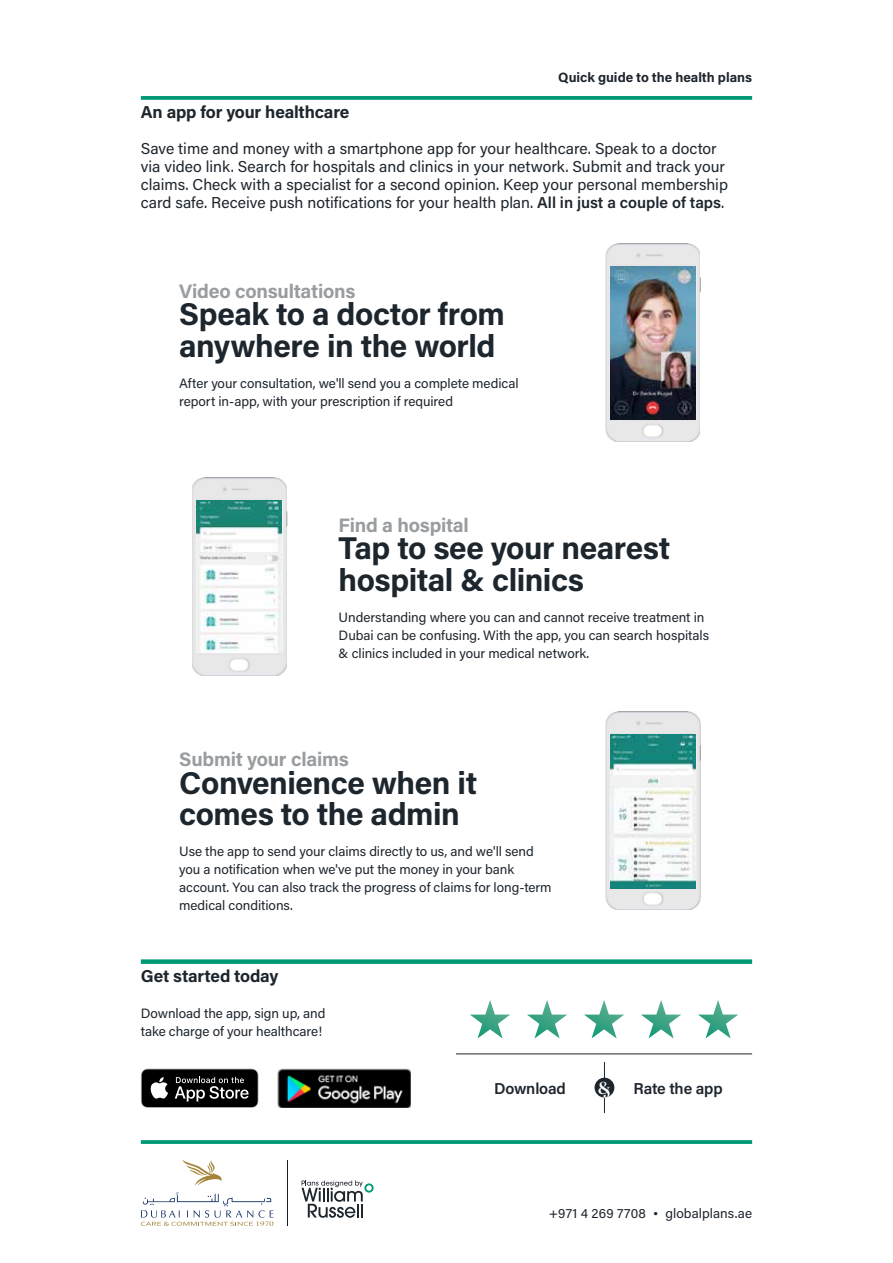
<style>
.page{position:relative;width:893px;height:1263px;background:#fff}
.page>*{position:absolute;margin:0;border:0;box-sizing:border-box;transform-origin:0 0}
.t1{font:700 31.5px/31.5px "Acumin Pro";letter-spacing:-.015em;color:#1d252d}
.t2{font:700 19.5px "Acumin Pro";letter-spacing:-.015em;color:#999da0}
.t3{font:700 17.25px "Acumin Pro";letter-spacing:-.01em;color:#1d252d}
.t4{font:700 17.25px "Abril Display";color:#fff}
.t5{font:15.75px/18px "Acumin Pro";color:#1d252d}
.t6{font:600 15.75px "Acumin Pro";letter-spacing:-.01em;color:#1d252d}
.t7{font:13.5px/18px "Acumin Pro";letter-spacing:-.005em;color:#1d252d}
.t8{font:700 13.5px "Acumin Pro";color:#1d252d}
.s1{font-weight:600}
</style>
<div class="page">
<svg style="left:141px;top:1140px;width:611px;height:4px;background:#119e7e"></svg>
<svg style="left:141px;top:96px;width:611px;height:4px;background:#109e7d"></svg>
<hr style="left:287px;top:1160px;width:1px;height:66px;background:#10202b">
<svg style="left:302px;top:1180px;width:72px;height:38px"></svg>
<svg style="left:182px;top:1160px;width:40px;height:25px"></svg>
<svg style="left:141px;top:1192px;width:132px;height:34px"></svg>
<svg style="left:470px;top:1000px;width:40px;height:38px"></svg>
<svg style="left:527px;top:1000px;width:40px;height:38px"></svg>
<svg style="left:584px;top:1000px;width:40px;height:38px"></svg>
<svg style="left:641px;top:1000px;width:40px;height:38px"></svg>
<svg style="left:698px;top:1000px;width:40px;height:38px"></svg>
<img style="left:192px;top:478px;width:95px;height:198px">
<img style="left:196px;top:501px;width:86px;height:152px">
<svg style="left:286px;top:511px;width:1px;height:15px"></svg>
<img style="left:606px;top:244px;width:94px;height:198px">
<img style="left:610px;top:267px;width:85px;height:153px">
<svg style="left:700px;top:277px;width:1px;height:15px"></svg>
<img style="left:606px;top:712px;width:94px;height:198px">
<img style="left:610px;top:735px;width:85px;height:153px">
<svg style="left:700px;top:745px;width:1px;height:16px"></svg>
<div style="left:141px;top:959px;width:611px;height:5px;background:#029876"></div>
<img style="left:278px;top:1068px;width:133px;height:40px">
<svg style="left:141px;top:1068px;width:118px;height:40px;background:#363636"></svg>
<hr style="left:456px;top:1053px;width:296px;height:1px;background:#1d252d">
<hr style="left:604px;top:1062px;width:1px;height:51px;background:#1d252d">
<div style="left:595px;top:1078px;width:19px;height:19px;background:#1d252d;border-radius:50%"></div>
<p class="t3" style="left:141px;top:100px;width:210px">An app for your healthcare</p>
<p class="t8" style="left:558px;top:68px;width:195px">Quick guide to the health plans</p>
<p class="t5" style="left:141px;top:139px;width:589px">Save time and money with a smartphone app for your healthcare. Speak to a doctor via video link. Search for hospitals and clinics in your network. Submit and track your claims. Check with a specialist for a second opinion. Keep your personal membership card safe. Receive push notifications for your health plan. <span class="s1">All in just a couple of taps</span>.</p>
<h2 class="t2" style="left:179px;top:277px;width:178px">Video consultations</h2>
<h1 class="t1" style="left:179px;top:297px;width:327px">Speak to a doctor from anywhere in the world</h1>
<p class="t7" style="left:179px;top:374px;width:341px">After your consultation, we'll send you a complete medical report in-app, with your prescription if required</p>
<h2 class="t2" style="left:339px;top:511px;width:132px">Find a hospital</h2>
<h1 class="t1" style="left:339px;top:531px;width:333px">Tap to see your nearest hospital &amp; clinics</h1>
<p class="t7" style="left:339px;top:608px;width:372px">Understanding where you can and cannot receive treatment in<br>Dubai can be confusing. With the app, you can search hospitals &amp; clinics included in your medical network.</p>
<h2 class="t2" style="left:179px;top:745px;width:171px">Submit your claims</h2>
<h1 class="t1" style="left:179px;top:766px;width:299px">Convenience when it comes to the admin</h1>
<p class="t7" style="left:179px;top:842px;width:374px">Use the app to send your claims directly to us, and we'll send you a notification when we've put the money in your bank account. You can also track the progress of claims for long-term medical conditions.</p>
<p class="t3" style="left:141px;top:964px;width:139px">Get started today</p>
<p class="t7" style="left:141px;top:1004px;width:186px">Download the app, sign up, and take charge of your healthcare!</p>
<p class="t4" style="left:598px;top:1076px;width:15px">&amp;</p>
<p class="t6" style="left:494px;top:1077px;width:73px">Download</p>
<p class="t6" style="left:634px;top:1077px;width:91px">Rate the app</p>
<p class="t7" style="left:549px;top:1203px;width:205px">+971 4 269 7708 <sup>.</sup> globalplans.ae</p>
</div>
